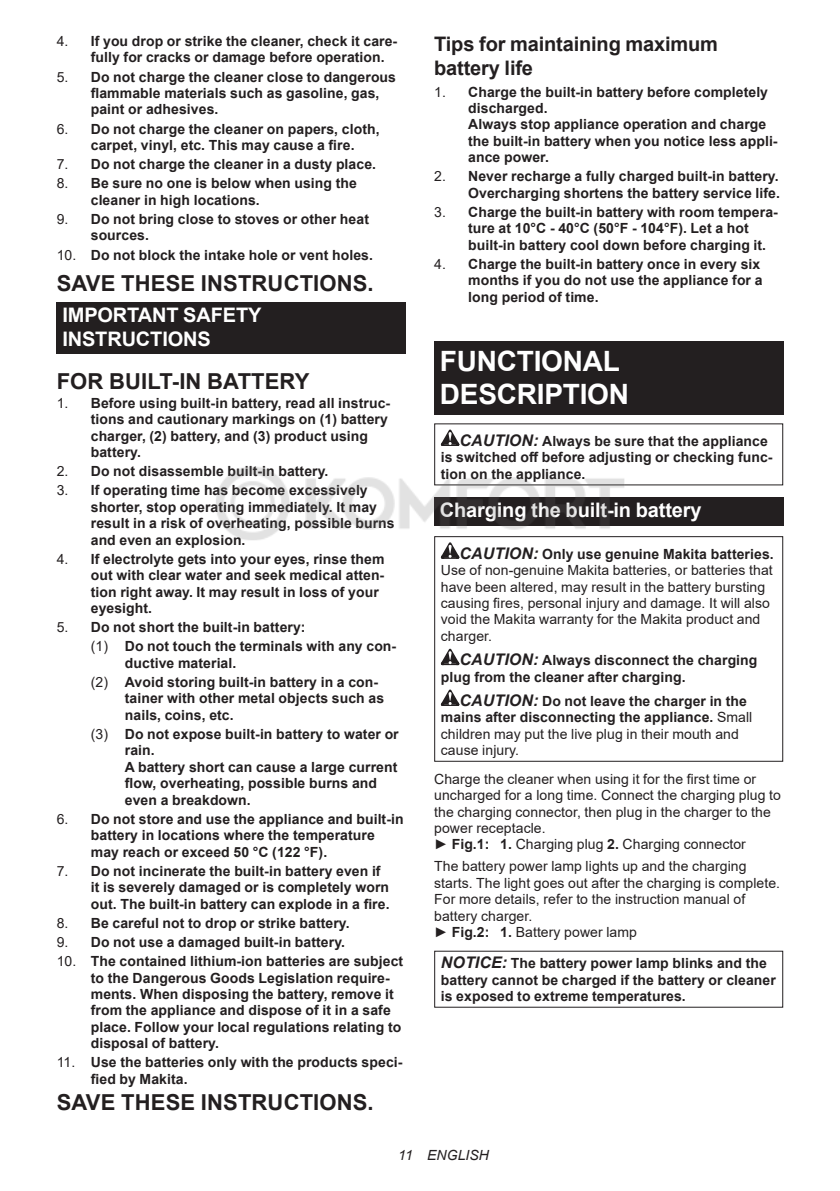
<style>
.page{position:relative;width:840px;height:1191px;background:#fff}
.page>*{position:absolute;margin:0;border:0;box-sizing:border-box;transform-origin:0 0}
.t1{font:700 28px/32.8px "Arial";letter-spacing:-.01em;color:#fff}
.t2{font:700 22px "Arial";letter-spacing:.005em;color:#231f20}
.t3{font:700 20px/23.4px "Arial";letter-spacing:-.01em;color:#fff}
.t4{font:700 20px/23.4px "Arial";letter-spacing:-.01em;color:#231f20}
.t5{font:700 14px/16.4px "Arial";letter-spacing:.005em;color:#231f20}
.t6{font:14px/16.4px "Arial";letter-spacing:.005em;color:#231f20}
.t7{font:italic 14px "Arial";letter-spacing:.005em;color:#231f20}
.s1{font-weight:400}
.s2{font-style:italic;font-size:16px}
.s3{font-weight:700;font-style:italic;font-size:16px}
.s4{font-weight:700}
</style>
<div class="page">
<div style="left:57px;top:302px;width:348px;height:52px;background:#231f20"></div>
<div style="left:434px;top:341px;width:348px;height:74px;background:#231f20"></div>
<svg style="left:440px;top:429px;width:19px;height:17px"></svg>
<div style="left:434px;top:497px;width:348px;height:28px;background:#231f20"></div>
<svg style="left:440px;top:549px;width:19px;height:10px"></svg>
<svg style="left:440px;top:648px;width:19px;height:17px"></svg>
<svg style="left:440px;top:689px;width:19px;height:17px"></svg>
<div style="left:434px;top:536px;width:348px;height:225px;border:1px solid #231f20"></div>
<img style="left:216px;top:457px;width:413px;height:92px">
<p class="t5" style="left:91px;top:34px;width:308px;text-indent:-34px"><span class="s1">4.</span> If you drop or strike the cleaner, check it care&shy;fully for cracks or damage before operation.</p>
<p class="t5" style="left:91px;top:70px;width:306px;text-indent:-34px"><span class="s1">5.</span> Do not charge the cleaner close to dangerous flammable materials such as gasoline, gas, paint or adhesives.</p>
<p class="t5" style="left:91px;top:122px;width:290px;text-indent:-34px"><span class="s1">6.</span> Do not charge the cleaner on papers, cloth, carpet, vinyl, etc. This may cause a fire.</p>
<p class="t5" style="left:57px;top:157px;width:321px"><span class="s1">7.</span> Do not charge the cleaner in a dusty place.</p>
<p class="t5" style="left:91px;top:176px;width:267px;text-indent:-34px"><span class="s1">8.</span> Be sure no one is below when using the cleaner in high locations.</p>
<p class="t5" style="left:91px;top:212px;width:279px;text-indent:-34px"><span class="s1">9.</span> Do not bring close to stoves or other heat sources.</p>
<p class="t5" style="left:57px;top:248px;width:317px"><span class="s1">10.</span> Do not block the intake hole or vent holes.</p>
<h2 class="t2" style="left:57px;top:275px;width:318px">SAVE THESE INSTRUCTIONS.</h2>
<h3 class="t3" style="left:62px;top:305px;width:200px">IMPORTANT SAFETY<br>INSTRUCTIONS</h3>
<h2 class="t2" style="left:57px;top:372px;width:254px">FOR BUILT-IN BATTERY</h2>
<p class="t5" style="left:91px;top:396px;width:301px;text-indent:-34px"><span class="s1">1.</span> Before using built-in battery, read all instruc&shy;tions and cautionary markings on (1) battery charger, (2) battery, and (3) product using battery.</p>
<p class="t5" style="left:57px;top:464px;width:273px"><span class="s1">2.</span> Do not disassemble built-in battery.</p>
<p class="t5" style="left:91px;top:483px;width:305px;text-indent:-34px"><span class="s1">3.</span> If operating time has become excessively shorter, stop operating immediately. It may result in a risk of overheating, possible burns and even an explosion.</p>
<p class="t5" style="left:91px;top:552px;width:295px;text-indent:-34px"><span class="s1">4.</span> If electrolyte gets into your eyes, rinse them out with clear water and seek medical atten&shy;tion right away. It may result in loss of your eyesight.</p>
<p class="t5" style="left:91px;top:619px;width:307px;line-height:19.2px;text-indent:-34px"><span class="s1">5.</span> Do not short the built-in battery:<br><span class="s1">(1)</span> Do not touch the terminals with any con-</p>
<p class="t5" style="left:91px;top:654px;width:288px;line-height:19.2px;text-indent:34px">ductive material.<br><span class="s1">(2)</span> Avoid storing built-in battery in a con-</p>
<p class="t5" style="left:125px;top:690px;width:260px">tainer with other metal objects such as nails, coins, etc.</p>
<p class="t5" style="left:125px;top:727px;width:275px;text-indent:-34px"><span class="s1">(3)</span> Do not expose built-in battery to water or rain.<br>A battery short can cause a large current flow, overheating, possible burns and even a breakdown.</p>
<p class="t5" style="left:91px;top:811px;width:314px;text-indent:-34px"><span class="s1">6.</span> Do not store and use the appliance and built-in battery in locations where the temperature may reach or exceed 50 °C (122 °F).</p>
<p class="t5" style="left:91px;top:863px;width:300px;text-indent:-34px"><span class="s1">7.</span> Do not incinerate the built-in battery even if it is severely damaged or is completely worn out. The built-in battery can explode in a fire.</p>
<p class="t5" style="left:57px;top:915px;width:294px"><span class="s1">8.</span> Be careful not to drop or strike battery.</p>
<p class="t5" style="left:57px;top:935px;width:289px"><span class="s1">9.</span> Do not use a damaged built-in battery.</p>
<p class="t5" style="left:91px;top:953px;width:314px;text-indent:-34px"><span class="s1">10.</span> The contained lithium-ion batteries are subject to the Dangerous Goods Legislation require&shy;ments. When disposing the battery, remove it from the appliance and dispose of it in a safe place. Follow your local regulations relating to disposal of battery.</p>
<p class="t5" style="left:91px;top:1055px;width:313px;text-indent:-34px"><span class="s1">11.</span> Use the batteries only with the products speci&shy;fied by Makita.</p>
<h2 class="t2" style="left:57px;top:1093px;width:318px">SAVE THESE INSTRUCTIONS.</h2>
<h3 class="t4" style="left:434px;top:34px;width:285px">Tips for maintaining maximum battery life</h3>
<p class="t5" style="left:468px;top:85px;width:310px;text-indent:-34px"><span class="s1">1.</span> Charge the built-in battery before completely discharged.<br>Always stop appliance operation and charge the built-in battery when you notice less appli&shy;ance power.</p>
<p class="t5" style="left:434px;top:169px;width:347px;text-align:right"><span class="s1">2.</span> Never recharge a fully charged built-in battery.<br>Overcharging shortens the battery service life.</p>
<p class="t5" style="left:468px;top:205px;width:311px;text-indent:-34px"><span class="s1">3.</span> Charge the built-in battery with room tempera&shy;ture at 10°C - 40°C (50°F - 104°F). Let a hot built-in battery cool down before charging it.</p>
<p class="t5" style="left:468px;top:257px;width:295px;text-indent:-34px"><span class="s1">4.</span> Charge the built-in battery once in every six months if you do not use the appliance for a long period of time.</p>
<h1 class="t1" style="left:439px;top:347px;width:191px">FUNCTIONAL<br>DESCRIPTION</h1>
<p class="t5" style="left:440px;top:434px;width:333px;text-indent:19px"><span class="s2">CAUTION:</span> Always be sure that the appliance is switched off before adjusting or checking func&shy;tion on the appliance.</p>
<h3 class="t3" style="left:439px;top:499px;width:263px">Charging the built-in battery</h3>
<p class="t6" style="left:440px;top:547px;width:334px;text-indent:19px"><span class="s3">CAUTION:</span> <span class="s4">Only use genuine Makita batteries.<br></span>Use of non-genuine Makita batteries, or batteries that have been altered, may result in the battery bursting causing fires, personal injury and damage. It will also void the Makita warranty for the Makita product and charger.</p>
<p class="t5" style="left:440px;top:653px;width:318px;text-indent:19px"><span class="s2">CAUTION:</span> Always disconnect the charging plug from the cleaner after charging.</p>
<p class="t5" style="left:440px;top:694px;width:313px;text-indent:19px"><span class="s2">CAUTION:</span> Do not leave the charger in the mains after disconnecting the appliance. <span class="s1">Small children may put the live plug in their mouth and cause injury.</span></p>
<p class="t6" style="left:434px;top:770px;width:348px">Charge the cleaner when using it for the first time or uncharged for a long time. Connect the charging plug to the charging connector, then plug in the charger to the power receptacle.<br>► <span class="s4">Fig.1: 1.</span> Charging plug <span class="s4">2.</span> Charging connector</p>
<p class="t6" style="left:434px;top:859px;width:347px">The battery power lamp lights up and the charging starts. The light goes out after the charging is complete.<br>For more details, refer to the instruction manual of battery charger.<br>► <span class="s4">Fig.2: 1.</span> Battery power lamp</p>
<p class="t5" style="left:440px;top:956px;width:336px"><span class="s2">NOTICE:</span> The battery power lamp blinks and the battery cannot be charged if the battery or cleaner is exposed to extreme temperatures.</p>
<p class="t7" style="left:398px;top:1147px;width:92px">11 ENGLISH</p>
</div>
